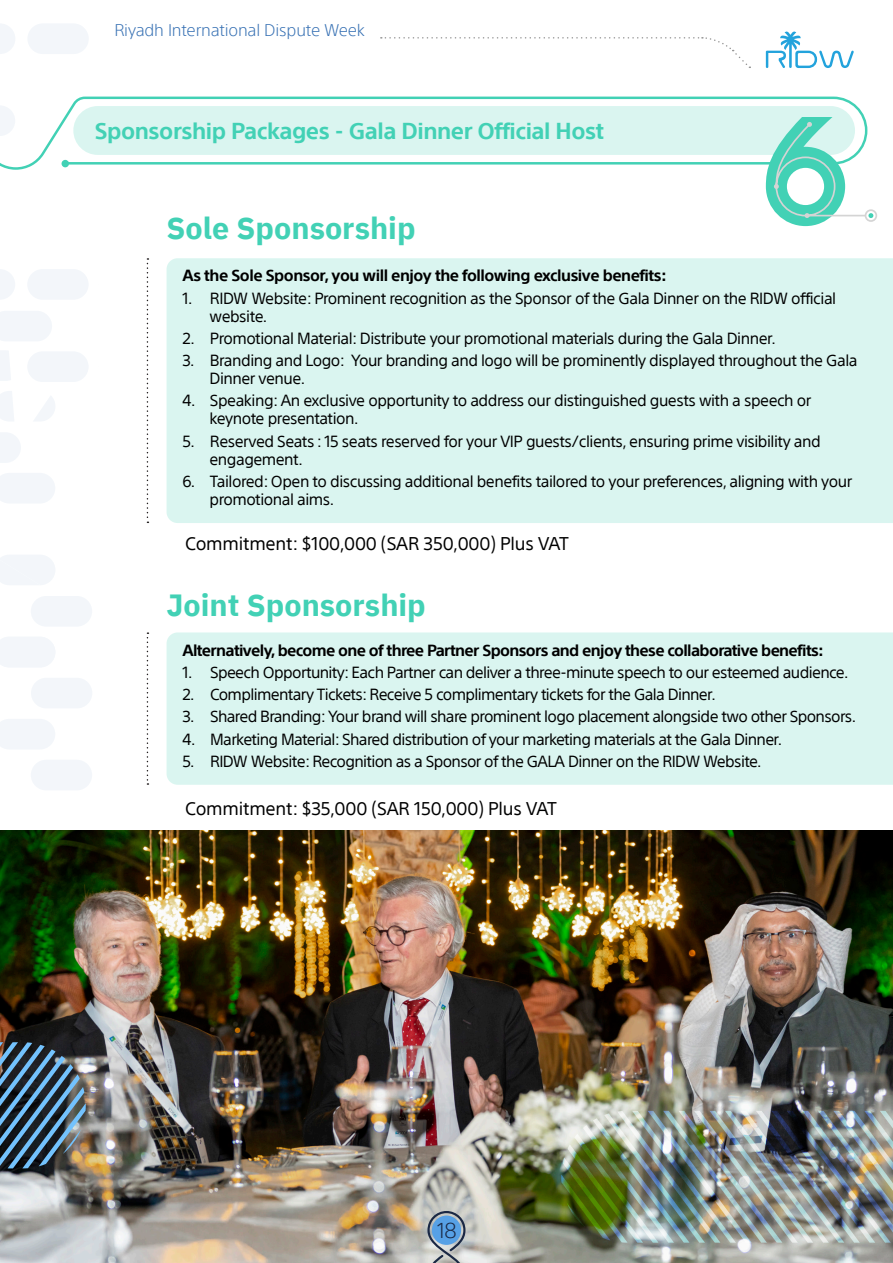
<style>
.page{position:relative;width:893px;height:1263px;background:#fff}
.page>*{position:absolute;margin:0;border:0;box-sizing:border-box;transform-origin:0 0}
.t1{font:700 30.6px "IBM Plex Sans Arabic";color:#42d1b5}
.t2{font:700 22.5px "SST Arabic";letter-spacing:-.02em;color:#42d1b5}
.t3{font:300 21px "SST Arabic";color:#1a2844}
.t4{font:18px "SST Arabic";letter-spacing:-.01em;color:#000}
.t5{font:300 16.5px "SST Arabic";letter-spacing:-.01em;color:#3670b3}
.t6{font:15.75px "SST Arabic";letter-spacing:-.03em;color:#000}
.t7{font:700 15.75px "SST Arabic";letter-spacing:-.04em;color:#000}
</style>
<div class="page">
<svg style="left:766px;top:31px;width:88px;height:37px"></svg>
<svg style="left:381px;top:37px;width:369px;height:31px"></svg>
<svg style="left:98px;top:97px;width:767px;height:68px"></svg>
<div style="left:73px;top:106px;width:782px;height:49px;background:#daf5f0;border-radius:24px"></div>
<svg style="left:766px;top:117px;width:107px;height:109px"></svg>
<div style="left:865px;top:209px;width:12px;height:13px;border:2px solid #d4d4d4;border-radius:50%"></div>
<div style="left:167px;top:258px;width:726px;height:265px;background:#daf5f0"></div>
<div style="left:167px;top:632px;width:726px;height:153px;background:#daf5f0"></div>
<svg style="left:147px;top:258px;width:1px;height:265px"></svg>
<svg style="left:147px;top:632px;width:1px;height:153px"></svg>
<img style="left:0;top:831px;width:893px;height:432px">
<svg style="left:427px;top:1211px;width:38px;height:52px;background:#88a4be"></svg>
<img style="left:0;top:1042px;width:86px;height:126px">
<img style="left:561px;top:1111px;width:332px;height:131px">
<svg style="left:0;top:96px;width:98px;height:694px"></svg>
<svg style="left:0;top:637px;width:92px;height:71px"></svg>
<div style="left:27px;top:23px;width:62px;height:31px;background:#f3f6fa;border-radius:15px"></div>
<svg style="left:0;top:350px;width:14px;height:72px"></svg>
<svg style="left:33px;top:395px;width:22px;height:27px"></svg>
<svg style="left:0;top:24px;width:15px;height:30px"></svg>
<svg style="left:0;top:515px;width:55px;height:70px"></svg>
<p class="t5" style="left:114px;top:21px;width:252px">Riyadh International Dispute Week</p>
<p class="t2" style="left:95px;top:118px;width:511px">Sponsorship Packages - Gala Dinner Official Host</p>
<p class="t1" style="left:167px;top:211px;width:251px">Sole Sponsorship</p>
<p class="t7" style="left:183px;top:267px;width:486px">As the Sole Sponsor, you will enjoy the following exclusive benefits:</p>
<p class="t6" style="left:210px;top:289px;width:628px">RIDW Website: Prominent recognition as the Sponsor of the Gala Dinner on the RIDW official</p>
<p class="t6" style="left:183px;top:289px;width:12px">1.</p>
<p class="t6" style="left:183px;top:329px;width:14px">2.</p>
<p class="t6" style="left:183px;top:351px;width:14px">3.</p>
<p class="t6" style="left:183px;top:392px;width:15px">4.</p>
<p class="t6" style="left:183px;top:432px;width:14px">5.</p>
<p class="t6" style="left:183px;top:472px;width:14px">6.</p>
<p class="t6" style="left:210px;top:307px;width:59px">website.</p>
<p class="t6" style="left:210px;top:329px;width:567px">Promotional Material: Distribute your promotional materials during the Gala Dinner.</p>
<p class="t6" style="left:210px;top:351px;width:649px">Branding and Logo: Your branding and logo will be prominently displayed throughout the Gala</p>
<p class="t6" style="left:210px;top:369px;width:97px">Dinner venue.</p>
<p class="t6" style="left:210px;top:392px;width:603px">Speaking: An exclusive opportunity to address our distinguished guests with a speech or</p>
<p class="t6" style="left:210px;top:410px;width:150px">keynote presentation.</p>
<p class="t6" style="left:210px;top:432px;width:612px">Reserved Seats 15: seats reserved for your VIP guests/clients, ensuring prime visibility and</p>
<p class="t6" style="left:210px;top:450px;width:95px">engagement.</p>
<p class="t6" style="left:210px;top:472px;width:644px">Tailored: Open to discussing additional benefits tailored to your preferences, aligning with your</p>
<p class="t6" style="left:210px;top:490px;width:126px">promotional aims.</p>
<p class="t4" style="left:185px;top:533px;width:385px">Commitment: $100,000 (SAR 350,000) Plus VAT</p>
<p class="t1" style="left:167px;top:587px;width:261px">Joint Sponsorship</p>
<p class="t7" style="left:183px;top:641px;width:643px">Alternatively, become one of three Partner Sponsors and enjoy these collaborative benefits:</p>
<p class="t6" style="left:210px;top:663px;width:640px">Speech Opportunity: Each Partner can deliver a three-minute speech to our esteemed audience.</p>
<p class="t6" style="left:183px;top:663px;width:12px">1.</p>
<p class="t6" style="left:183px;top:685px;width:14px">2.</p>
<p class="t6" style="left:210px;top:685px;width:507px">Complimentary Tickets: Receive 5 complimentary tickets for the Gala Dinner.</p>
<p class="t6" style="left:183px;top:708px;width:13px">3.</p>
<p class="t6" style="left:210px;top:708px;width:647px">Shared Branding: Your brand will share prominent logo placement alongside two other Sponsors.</p>
<p class="t6" style="left:183px;top:730px;width:14px">4.</p>
<p class="t6" style="left:210px;top:730px;width:573px">Marketing Material: Shared distribution of your marketing materials at the Gala Dinner.</p>
<p class="t6" style="left:183px;top:752px;width:14px">5.</p>
<p class="t6" style="left:210px;top:752px;width:553px">RIDW Website: Recognition as a Sponsor of the GALA Dinner on the RIDW Website.</p>
<p class="t4" style="left:185px;top:798px;width:373px">Commitment: $35,000 (SAR 150,000) Plus VAT</p>
<p class="t3" style="left:437px;top:1218px;width:21px">18</p>
</div>
